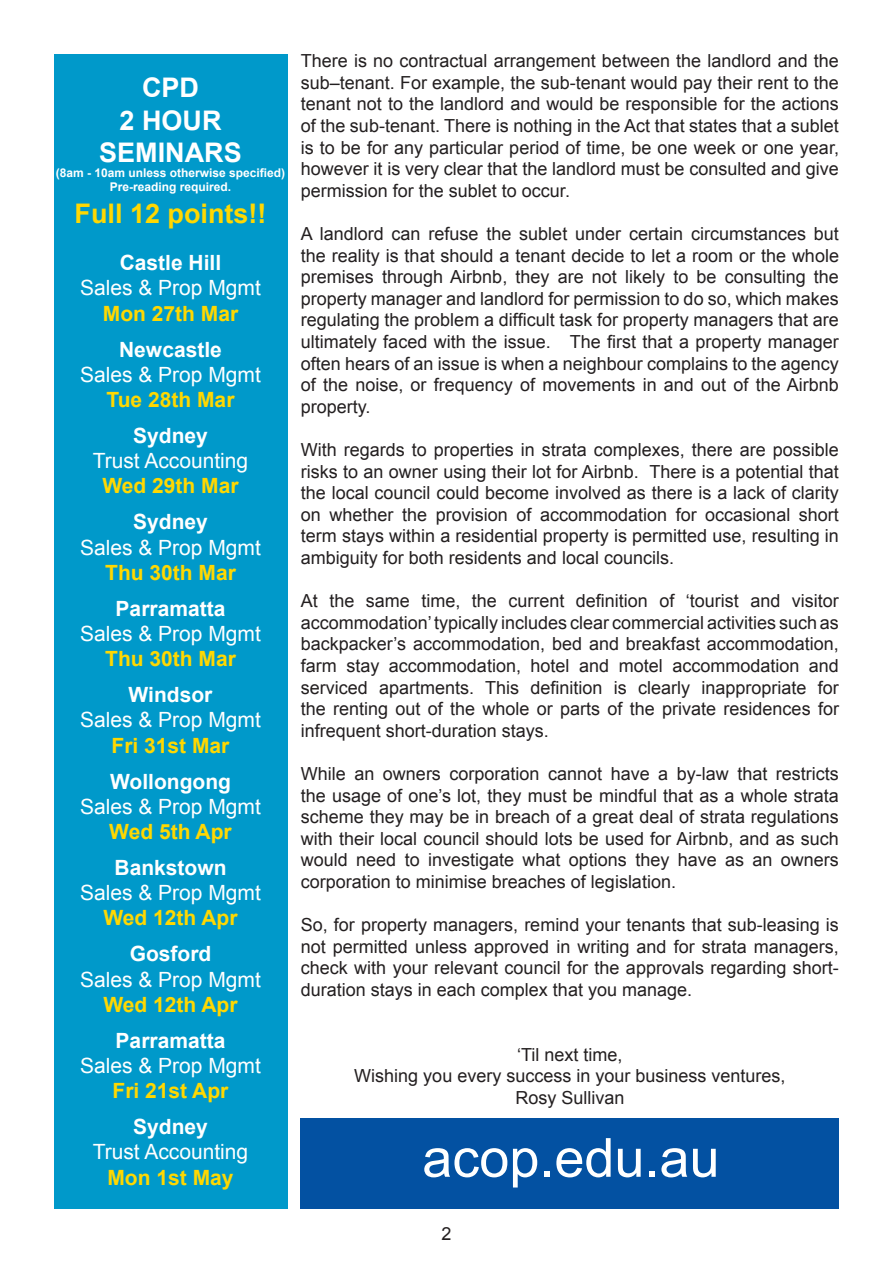
<style>
.page{position:relative;width:893px;height:1263px;background:#fff}
.page>*{position:absolute;margin:0;border:0;box-sizing:border-box;transform-origin:0 0}
.t1{font:54px "Arial";color:#fff}
.t2{font:700 27px "Arial";color:#fff}
.t3{font:700 27px "Arial";color:#ffd801}
.t4{font:21px "Arial";color:#fff}
.t5{font:700 21px "Arial";color:#ffd801}
.t6{font:700 21px "Arial";color:#fff}
.Body_Text{font:18px/21.6px "Arial";color:#231f20;text-align:justify}
.t7{font:700 12px "Arial";color:#fff}
</style>
<div class="page">
<div style="left:54px;top:54px;width:233px;height:1155px;background:#0099ca"></div>
<div style="left:301px;top:1118px;width:538px;height:91px;background:#0351a2"></div>
<p class="t2" style="left:142px;top:70px;width:58px">CPD</p>
<p class="t2" style="left:119px;top:102px;width:104px">2 HOUR</p>
<p class="t2" style="left:99px;top:135px;width:144px">SEMINARS</p>
<p class="t7" style="left:56px;top:164px;width:231px">(8am - 10am unless otherwise specified)</p>
<p class="t7" style="left:110px;top:179px;width:123px">Pre-reading required.</p>
<p class="t3" style="left:75px;top:196px;width:194px">Full 12 points!!</p>
<p class="t6" style="left:120px;top:249px;width:103px">Castle Hill</p>
<p class="t4" style="left:80px;top:274px;width:182px">Sales &amp; Prop Mgmt</p>
<p class="t5" style="left:103px;top:299px;width:137px">Mon 27th Mar</p>
<p class="t6" style="left:119px;top:335px;width:104px">Newcastle</p>
<p class="t4" style="left:80px;top:361px;width:182px">Sales &amp; Prop Mgmt</p>
<p class="t5" style="left:107px;top:386px;width:129px">Tue 28th Mar</p>
<p class="t6" style="left:133px;top:422px;width:76px">Sydney</p>
<p class="t4" style="left:93px;top:447px;width:157px">Trust Accounting</p>
<p class="t5" style="left:102px;top:472px;width:138px">Wed 29th Mar</p>
<p class="t6" style="left:133px;top:508px;width:76px">Sydney</p>
<p class="t4" style="left:80px;top:533px;width:182px">Sales &amp; Prop Mgmt</p>
<p class="t5" style="left:105px;top:558px;width:132px">Thu 30th Mar</p>
<p class="t6" style="left:116px;top:594px;width:111px">Parramatta</p>
<p class="t4" style="left:80px;top:620px;width:182px">Sales &amp; Prop Mgmt</p>
<p class="t5" style="left:105px;top:645px;width:132px">Thu 30th Mar</p>
<p class="t6" style="left:129px;top:681px;width:85px">Windsor</p>
<p class="t4" style="left:80px;top:706px;width:182px">Sales &amp; Prop Mgmt</p>
<p class="t5" style="left:112px;top:731px;width:119px">Fri 31st Mar</p>
<p class="t6" style="left:110px;top:767px;width:122px">Wollongong</p>
<p class="t4" style="left:80px;top:793px;width:182px">Sales &amp; Prop Mgmt</p>
<p class="t5" style="left:109px;top:818px;width:124px">Wed 5th Apr</p>
<p class="t6" style="left:114px;top:854px;width:114px">Bankstown</p>
<p class="t4" style="left:80px;top:879px;width:182px">Sales &amp; Prop Mgmt</p>
<p class="t5" style="left:103px;top:904px;width:136px">Wed 12th Apr</p>
<p class="t6" style="left:130px;top:940px;width:83px">Gosford</p>
<p class="t4" style="left:80px;top:965px;width:182px">Sales &amp; Prop Mgmt</p>
<p class="t5" style="left:103px;top:990px;width:136px">Wed 12th Apr</p>
<p class="t6" style="left:116px;top:1026px;width:111px">Parramatta</p>
<p class="t4" style="left:80px;top:1052px;width:182px">Sales &amp; Prop Mgmt</p>
<p class="t5" style="left:113px;top:1077px;width:117px">Fri 21st Apr</p>
<p class="t6" style="left:133px;top:1113px;width:76px">Sydney</p>
<p class="t4" style="left:93px;top:1138px;width:157px">Trust Accounting</p>
<p class="t5" style="left:107px;top:1163px;width:128px">Mon 1st May</p>
<p class="Body_Text" style="left:301px;top:50px;width:540px">There is no contractual arrangement between the landlord and the sub–tenant. For example, the sub-tenant would pay their rent to the tenant not to the landlord and would be responsible for the actions of the sub-tenant. There is nothing in the Act that states that a sublet is to be for any particular period of time, be one week or one year, however it is very clear that the landlord must be consulted and give permission for the sublet to occur.</p>
<p class="Body_Text" style="left:301px;top:223px;width:540px">A landlord can refuse the sublet under certain circumstances but the reality is that should a tenant decide to let a room or the whole premises through Airbnb, they are not likely to be consulting the property manager and landlord for permission to do so, which makes regulating the problem a difficult task for property managers that are ultimately faced with the issue. The first that a property manager often hears of an issue is when a neighbour complains to the agency of the noise, or frequency of movements in and out of the Airbnb property.</p>
<p class="Body_Text" style="left:301px;top:439px;width:540px">With regards to properties in strata complexes, there are possible risks to an owner using their lot for Airbnb. There is a potential that the local council could become involved as there is a lack of clarity on whether the provision of accommodation for occasional short term stays within a residential property is permitted use, resulting in ambiguity for both residents and local councils.</p>
<p class="Body_Text" style="left:301px;top:590px;width:540px">At the same time, the current definition of ‘tourist and visitor accommodation’ typically includes clear commercial activities such as backpacker’s accommodation, bed and breakfast accommodation, farm stay accommodation, hotel and motel accommodation and serviced apartments. This definition is clearly inappropriate for the renting out of the whole or parts of the private residences for infrequent short-duration stays.</p>
<p class="Body_Text" style="left:301px;top:763px;width:540px">While an owners corporation cannot have a by-law that restricts the usage of one’s lot, they must be mindful that as a whole strata scheme they may be in breach of a great deal of strata regulations with their local council should lots be used for Airbnb, and as such would need to investigate what options they have as an owners corporation to minimise breaches of legislation.</p>
<p class="Body_Text" style="left:301px;top:914px;width:540px">So, for property managers, remind your tenants that sub-leasing is not permitted unless approved in writing and for strata managers, check with your relevant council for the approvals regarding short&shy;duration stays in each complex that you manage.</p>
<p class="Body_Text" style="left:517px;top:1044px;width:107px">‘Til next time,</p>
<p class="Body_Text" style="left:354px;top:1065px;width:433px">Wishing you every success in your business ventures,</p>
<p class="Body_Text" style="left:515px;top:1087px;width:111px">Rosy Sullivan</p>
<p class="t1" style="left:422px;top:1122px;width:299px">acop.edu.au</p>
<p class="Body_Text" style="left:441px;top:1223px;width:12px">2</p>
</div>
